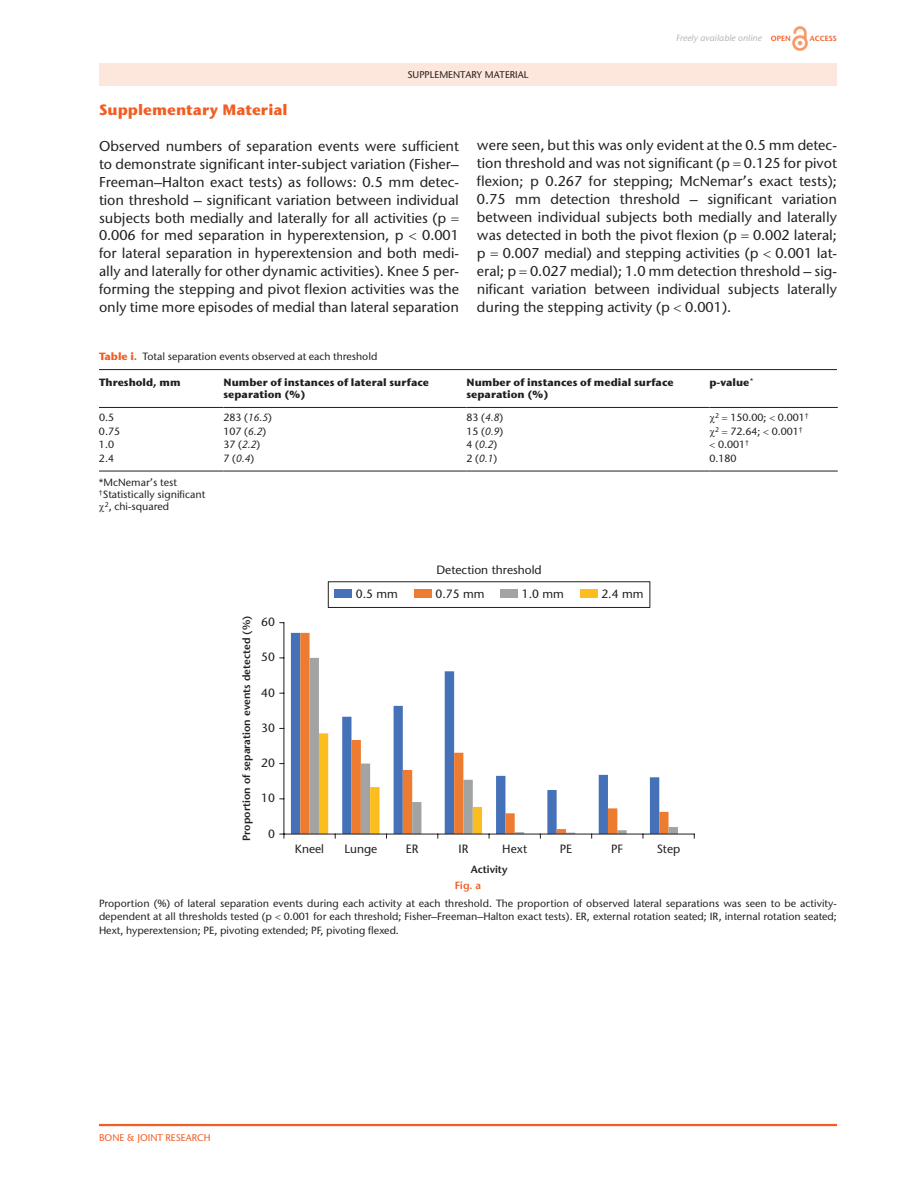
<style>
.page{position:relative;width:918px;height:1188px;background:#fff}
.page>*{position:absolute;margin:0;border:0;box-sizing:border-box;transform-origin:0 0}
.t1{font:700 15px "Stone Sans ITC Pro";color:#f25d23}
.t2{font:500 14.25px/18px "Stone Sans ITC Pro";color:#231f20;text-align:justify}
.t3{font:500 12px "Stone Sans Std";color:#231f20}
.t4{font:500 10.5px/13.5px "Stone Sans ITC Pro";color:#231f20;text-align:justify}
.t5{font:700 10.5px/12.8px "Stone Sans ITC Pro";color:#231f20}
.t6{font:600 10.5px "Stone Sans Std";color:#231f20}
.t7{font:600 10.5px "Stone Sans ITC Pro";color:#f25d23}
.t8{font:500 9.75px "Stone Sans ITC Pro";color:#231f20}
.t9{font:500 9.75px "Stone Sans ITC Pro";color:#f25d23}
.t10{font:italic 500 9px "Stone Sans ITC Pro";color:#b2b3b7}
.t11{font:600 7.5px "Stone Sans ITC Pro";color:#f25d23}
.s1{font-weight:600;font-style:normal;font-size:7.5px;color:#f25d23}
.s2{font-weight:700;color:#f25d23}
.s3{font-style:italic}
</style>
<div class="page">
<div style="left:99px;top:63px;width:738px;height:23px;background:#fde7dc"></div>
<hr style="left:99px;top:1124px;width:738px;height:2px;background:#f25d23">
<img style="left:793px;top:27px;width:15px;height:23px">
<hr style="left:99px;top:369px;width:738px;height:1px;background:#231f20">
<hr style="left:99px;top:407px;width:125px;height:1px;background:#231f20">
<hr style="left:224px;top:407px;width:242px;height:1px;background:#231f20">
<hr style="left:466px;top:407px;width:244px;height:1px;background:#231f20">
<hr style="left:710px;top:407px;width:128px;height:1px;background:#231f20">
<hr style="left:99px;top:471px;width:125px;height:1px;background:#231f20">
<hr style="left:224px;top:471px;width:242px;height:1px;background:#231f20">
<hr style="left:466px;top:471px;width:244px;height:1px;background:#231f20">
<hr style="left:710px;top:471px;width:128px;height:1px;background:#231f20">
<div style="left:291px;top:633px;width:9px;height:201px;background:#4471b7"></div>
<svg style="left:300px;top:633px;width:19px;height:201px;background:#eb8f52"></svg>
<svg style="left:310px;top:658px;width:368px;height:176px"></svg>
<hr style="left:284px;top:623px;width:1px;height:211px;background:#231f20">
<hr style="left:284px;top:834px;width:410px;height:1px;background:#231f20">
<svg style="left:319px;top:733px;width:163px;height:105px"></svg>
<div style="left:335px;top:590px;width:17px;height:8px;background:#4471b7"></div>
<div style="left:414px;top:590px;width:17px;height:8px;background:#ee7c30"></div>
<div style="left:501px;top:590px;width:17px;height:8px;background:#a2a3a3"></div>
<div style="left:580px;top:590px;width:17px;height:8px;background:#fcbe1e"></div>
<div style="left:328px;top:581px;width:322px;height:27px;border:1px solid #231f20"></div>
<p class="t8" style="left:407px;top:68px;width:123px">SUPPLEMENTARY MATERIAL</p>
<p class="t10" style="left:676px;top:32px;width:116px">Freely available online <span class="s1">OPEN</span></p>
<p class="t11" style="left:810px;top:34px;width:29px">ACCESS</p>
<p class="t1" style="left:99px;top:99px;width:190px">Supplementary Material</p>
<p class="t2" style="left:99px;top:136px;width:362px;text-align:left">Observed numbers of separation events were sufficient to demonstrate significant inter-subject variation (Fisher– Freeman–Halton exact tests) as follows: 0.5 mm detec&shy;tion threshold – significant variation between individual subjects both medially and laterally for all activities (p 0.006 for med separation in hyperextension, p</p>
<p class="t2" style="left:99px;top:226px;width:362px;text-indent:323px">0.001 for lateral separation in hyperextension and both medi&shy;ally and laterally for other dynamic activities). Knee 5 per&shy;forming the stepping and pivot flexion activities was the only time more episodes of medial than lateral separation</p>
<p class="t2" style="left:477px;top:136px;width:362px">were seen, but this was only evident at the 0.5 mm detec&shy;tion threshold and was not significant (p 0.125 for pivot flexion; p 0.267 for stepping; McNemar’s exact tests); 0.75 mm detection threshold – significant variation between individual subjects both medially and laterally was detected in both the pivot flexion (p 0.002 lateral; p 0.007 medial) and stepping activities (p 0.001 lat&shy;eral; p 0.027 medial); 1.0 mm detection threshold – sig&shy;nificant variation between individual subjects laterally during the stepping activity (p 0.001).</p>
<p class="t4" style="left:99px;top:350px;width:280px"><span class="s2">Table i.</span> Total separation events observed at each threshold</p>
<p class="t5" style="left:99px;top:376px;width:83px">Threshold, mm</p>
<p class="t5" style="left:223px;top:376px;width:207px">Number of instances of lateral surface separation (%)</p>
<p class="t5" style="left:466px;top:376px;width:209px">Number of instances of medial surface separation (%)</p>
<p class="t5" style="left:710px;top:376px;width:46px">p-value<sup>*</sup></p>
<p class="t4" style="left:99px;top:411px;width:17px">0.5</p>
<p class="t4" style="left:223px;top:411px;width:50px">283 (<span class="s3">16.5</span>)</p>
<p class="t4" style="left:466px;top:411px;width:38px">83 (<span class="s3">4.8</span>)</p>
<p class="t4" style="left:715px;top:411px;width:95px"><sup>2</sup> 150.00; 0.001<sup>†</sup></p>
<p class="t4" style="left:99px;top:424px;width:23px">0.75</p>
<p class="t4" style="left:223px;top:424px;width:44px">107 (<span class="s3">6.2</span>)</p>
<p class="t4" style="left:466px;top:424px;width:38px">15 (<span class="s3">0.9</span>)</p>
<p class="t4" style="left:715px;top:424px;width:89px"><sup>2</sup> 72.64; 0.001<sup>†</sup></p>
<p class="t4" style="left:99px;top:438px;width:17px">1.0</p>
<p class="t4" style="left:223px;top:438px;width:38px">37 (<span class="s3">2.2</span>)</p>
<p class="t4" style="left:466px;top:438px;width:32px">4 (<span class="s3">0.2</span>)</p>
<p class="t4" style="left:718px;top:438px;width:32px">0.001<sup>†</sup></p>
<p class="t4" style="left:99px;top:452px;width:17px">2.4</p>
<p class="t4" style="left:223px;top:452px;width:32px">7 (<span class="s3">0.4</span>)</p>
<p class="t4" style="left:466px;top:452px;width:32px">2 (<span class="s3">0.1</span>)</p>
<p class="t4" style="left:710px;top:452px;width:29px">0.180</p>
<p class="t4" style="left:99px;top:476px;width:80px">*McNemar’s test</p>
<p class="t4" style="left:99px;top:488px;width:108px"><sup>†</sup>Statistically significant</p>
<p class="t4" style="left:105px;top:500px;width:66px"><sup>2</sup>, chi-squared</p>
<p class="t3" style="left:436px;top:563px;width:107px">Detection threshold</p>
<p class="t6" style="left:240px;top:841px;width:227px;rotate:-90deg">Proportion of separation events detected (%)</p>
<p class="t3" style="left:261px;top:615px;width:15px">60</p>
<p class="t3" style="left:261px;top:650px;width:15px">50</p>
<p class="t3" style="left:261px;top:685px;width:15px">40</p>
<p class="t3" style="left:261px;top:721px;width:15px">30</p>
<p class="t3" style="left:261px;top:756px;width:15px">20</p>
<p class="t3" style="left:261px;top:791px;width:15px">10</p>
<p class="t3" style="left:268px;top:826px;width:8px">0</p>
<p class="t3" style="left:356px;top:587px;width:44px">0.5 mm</p>
<p class="t3" style="left:435px;top:587px;width:51px">0.75 mm</p>
<p class="t3" style="left:522px;top:587px;width:44px">1.0 mm</p>
<p class="t3" style="left:601px;top:587px;width:44px">2.4 mm</p>
<p class="t3" style="left:295px;top:842px;width:31px">Kneel</p>
<p class="t3" style="left:344px;top:842px;width:34px">Lunge</p>
<p class="t3" style="left:406px;top:842px;width:14px">ER</p>
<p class="t3" style="left:459px;top:842px;width:11px">IR</p>
<p class="t3" style="left:502px;top:842px;width:26px">Hext</p>
<p class="t3" style="left:560px;top:842px;width:14px">PE</p>
<p class="t3" style="left:611px;top:842px;width:14px">PF</p>
<p class="t3" style="left:657px;top:842px;width:25px">Step</p>
<p class="t6" style="left:471px;top:863px;width:38px">Activity</p>
<p class="t7" style="left:455px;top:879px;width:28px">FIG. A</p>
<p class="t4" style="left:99px;top:896px;width:739px">Proportion (%) of lateral separation events during each activity at each threshold. The proportion of observed lateral separations was seen to be activity&shy;dependent at all thresholds tested (p 0.001 for each threshold; Fisher–Freeman–Halton exact tests). ER, external rotation seated; IR, internal rotation seated; Hext, hyperextension; PE, pivoting extended; PF, pivoting flexed.</p>
<p class="t9" style="left:99px;top:1132px;width:113px">BONE &amp; JOINT RESEARCH</p>
</div>
